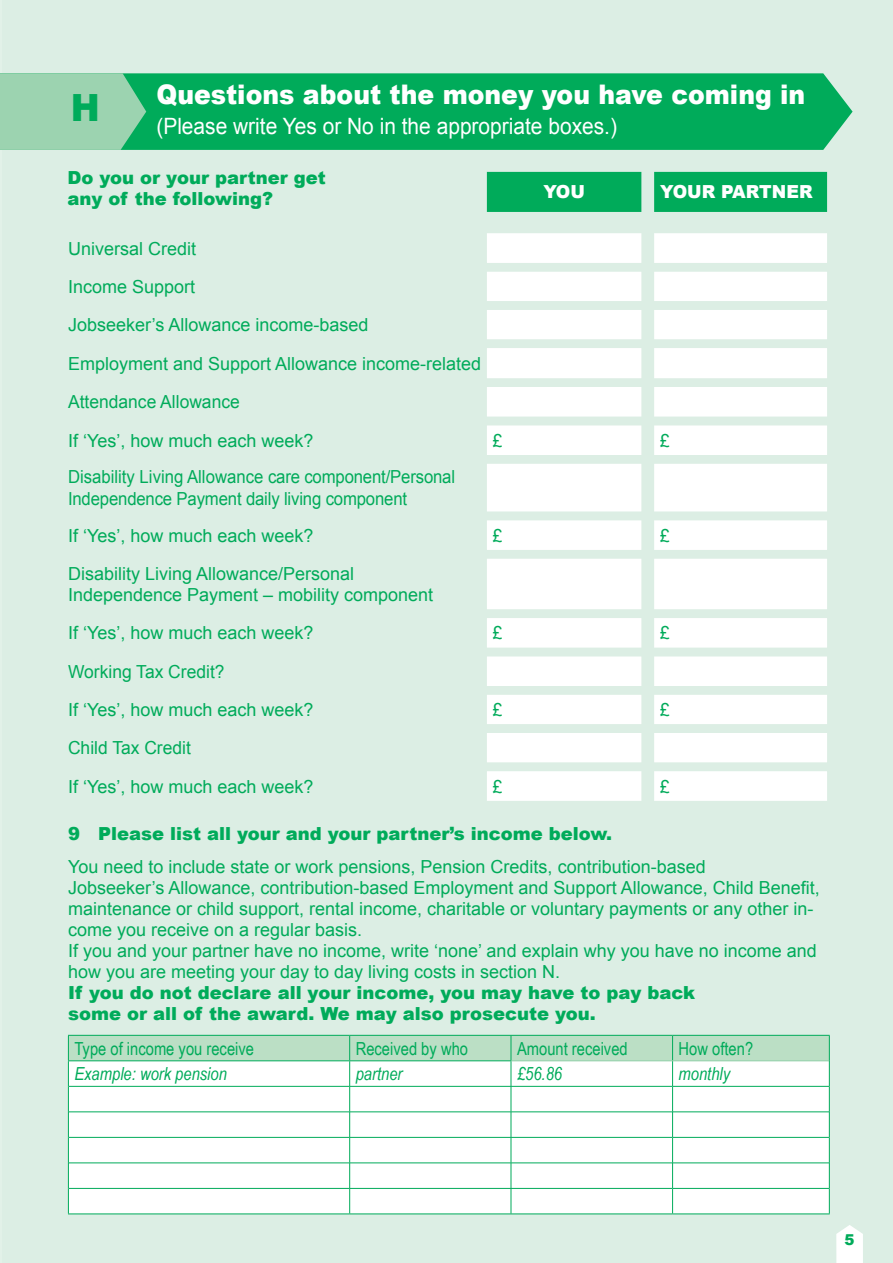
<style>
.page{position:relative;width:893px;height:1263px;background:#dceee4}
.page>*{position:absolute;margin:0;border:0;box-sizing:border-box;transform-origin:0 0}
.white_headings{font:900 37.5px "Arial";color:#00ab5a;scale:.93 1}
.white_headings-2{font:900 27px "Arial";color:#fff;scale:.93 1}
.white_headings-3{font:22.5px "Arial";color:#fff;scale:.93 1}
.no__questions{font:18px/21px "Arial";color:#00ab5a}
.no__questions-2{font:900 18px/21px "Arial";color:#00ab5a}
.no__questions-3{font:18px/21.6px "Arial";color:#00ab5a;scale:.93 1}
.no__questions-4{font:18px "Arial Narrow";color:#00ab5a}
.blue_text{font:900 18px/21px "Arial";color:#00ab5a}
.t1{font:italic 18px "Arial Narrow";color:#00ab5a}
.no__questions-5{font:900 18px "Arial";color:#fff}
.t2{font:900 15px "Arial";color:#00ab5a}
</style>
<div class="page">
<svg style="left:836px;top:1225px;width:27px;height:38px"></svg>
<hr style="left:0;top:0;width:2px;height:1263px;background:#e2f1e8">
<div style="left:146px;top:73px;width:707px;height:77px;background:#00ab5a"></div>
<svg style="left:0;top:73px;width:146px;height:77px;background:#8fcfa9"></svg>
<hr style="left:68px;top:1213px;width:282px;height:1px;background:#00ab5a">
<hr style="left:350px;top:1213px;width:161px;height:1px;background:#00ab5a">
<hr style="left:511px;top:1213px;width:162px;height:1px;background:#00ab5a">
<hr style="left:673px;top:1213px;width:157px;height:1px;background:#00ab5a">
<svg style="left:68px;top:1035px;width:762px;height:178px;background:#ebf7f0"></svg>
<div style="left:487px;top:172px;width:340px;height:40px;background:#00ab5a"></div>
<div style="left:487px;top:233px;width:340px;height:568px;background:#fff"></div>
<svg style="left:487px;top:263px;width:340px;height:508px;fill:#fff"></svg>
<p class="white_headings" style="left:71px;top:80px;width:33px">H</p>
<p class="white_headings-2" style="left:156px;top:75px;width:699px">Questions about the money you have coming in</p>
<p class="white_headings-3" style="left:156px;top:111px;width:497px">(Please write Yes or No in the appropriate boxes.)</p>
<p class="blue_text" style="left:68px;top:166px;width:260px">Do you or your partner get any of the following?</p>
<p class="no__questions-5" style="left:543px;top:179px;width:43px">YOU</p>
<p class="no__questions-5" style="left:660px;top:179px;width:154px">YOUR PARTNER</p>
<p class="no__questions" style="left:68px;top:238px;width:130px">Universal Credit</p>
<p class="no__questions" style="left:68px;top:276px;width:129px">Income Support</p>
<p class="no__questions" style="left:68px;top:315px;width:302px">Jobseeker’s Allowance income-based</p>
<p class="no__questions" style="left:68px;top:353px;width:415px">Employment and Support Allowance income-related</p>
<p class="no__questions" style="left:68px;top:392px;width:173px">Attendance Allowance</p>
<p class="no__questions" style="left:68px;top:430px;width:247px">If ‘Yes’, how much each week?</p>
<p class="no__questions" style="left:493px;top:430px;width:11px">£</p>
<p class="no__questions" style="left:660px;top:430px;width:11px">£</p>
<p class="no__questions-3" style="left:68px;top:466px;width:418px">Disability Living Allowance care component/Personal<br>Independence Payment daily living component</p>
<p class="no__questions" style="left:68px;top:525px;width:247px">If ‘Yes’, how much each week?</p>
<p class="no__questions" style="left:493px;top:525px;width:11px">£</p>
<p class="no__questions" style="left:660px;top:525px;width:11px">£</p>
<p class="no__questions" style="left:68px;top:563px;width:367px;line-height:21.6px">Disability Living Allowance/Personal<br>Independence Payment – mobility component</p>
<p class="no__questions" style="left:68px;top:623px;width:247px">If ‘Yes’, how much each week?</p>
<p class="no__questions" style="left:493px;top:623px;width:11px">£</p>
<p class="no__questions" style="left:660px;top:623px;width:11px">£</p>
<p class="no__questions" style="left:68px;top:661px;width:158px">Working Tax Credit?</p>
<p class="no__questions" style="left:68px;top:699px;width:247px">If ‘Yes’, how much each week?</p>
<p class="no__questions" style="left:493px;top:699px;width:11px">£</p>
<p class="no__questions" style="left:660px;top:699px;width:11px">£</p>
<p class="no__questions" style="left:68px;top:738px;width:124px">Child Tax Credit</p>
<p class="no__questions" style="left:68px;top:776px;width:247px">If ‘Yes’, how much each week?</p>
<p class="no__questions" style="left:493px;top:776px;width:11px">£</p>
<p class="no__questions" style="left:660px;top:776px;width:11px">£</p>
<p class="no__questions-2" style="left:68px;top:822px;width:545px">9 Please list all your and your partner’s income below.</p>
<p class="no__questions" style="left:68px;top:857px;width:753px">You need to include state or work pensions, Pension Credits, contribution-based<br>Jobseeker’s Allowance, contribution-based Employment and Support Allowance, Child Benefit, maintenance or child support, rental income, charitable or voluntary payments or any other in&shy;come you receive on a regular basis.</p>
<p class="no__questions" style="left:68px;top:941px;width:750px">If you and your partner have no income, write ‘none’ and explain why you have no income and how you are meeting your day to day living costs in section N.</p>
<p class="no__questions-2" style="left:68px;top:982px;width:628px">If you do not declare all your income, you may have to pay back some or all of the award. We may also prosecute you.</p>
<p class="no__questions-4" style="left:74px;top:1035px;width:181px">Type of income you receive</p>
<p class="no__questions-4" style="left:356px;top:1035px;width:114px">Received by who</p>
<p class="no__questions-4" style="left:517px;top:1035px;width:112px">Amount received</p>
<p class="no__questions-4" style="left:679px;top:1035px;width:76px">How often?</p>
<p class="t1" style="left:74px;top:1061px;width:154px">Example: work pension</p>
<p class="t1" style="left:356px;top:1061px;width:48px">partner</p>
<p class="t1" style="left:517px;top:1061px;width:47px">£56.86</p>
<p class="t1" style="left:679px;top:1061px;width:53px">monthly</p>
<p class="t2" style="left:844px;top:1228px;width:12px">5</p>
</div>
